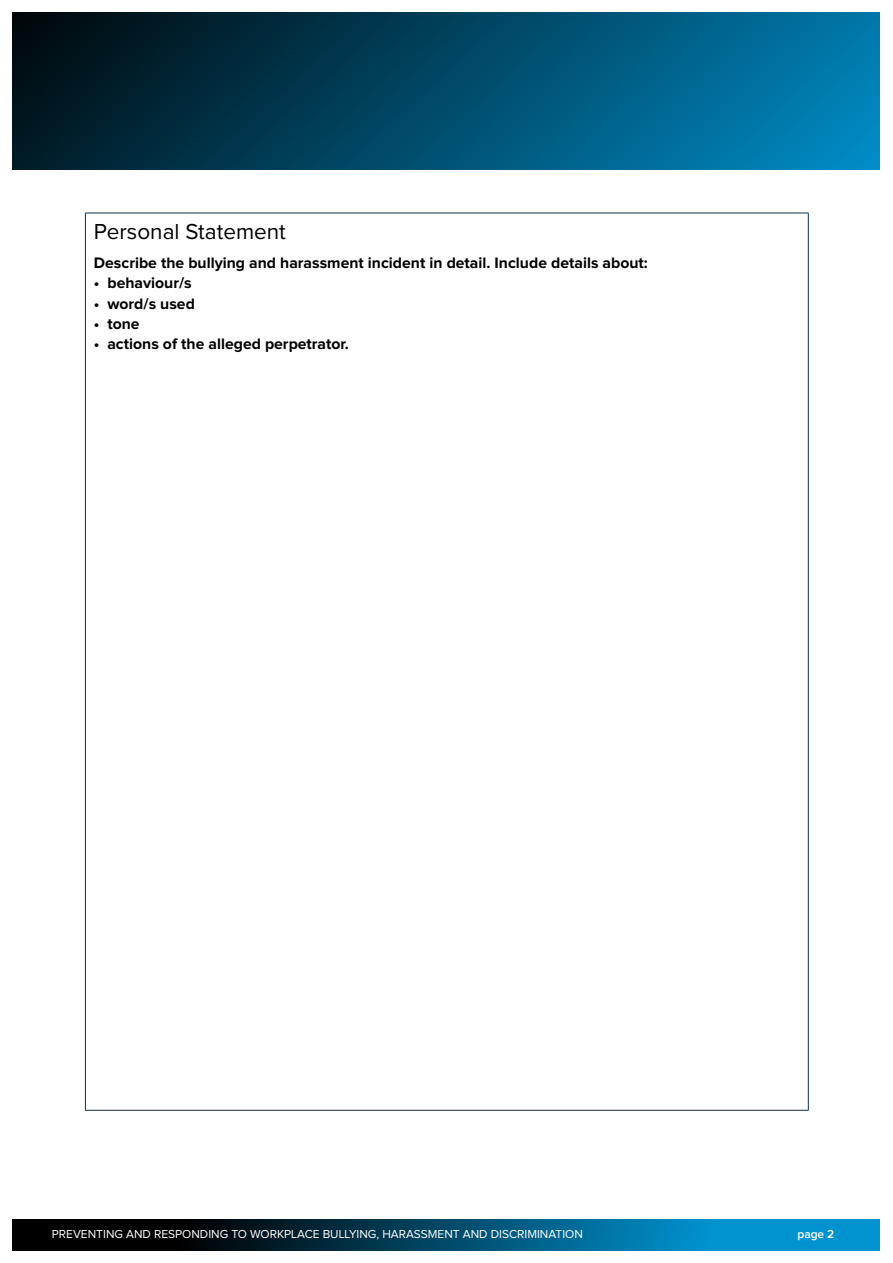
<style>
.page{position:relative;width:893px;height:1263px;background:#fff}
.page>*{position:absolute;margin:0;border:0;box-sizing:border-box;transform-origin:0 0}
.t1{font:22.5px "Proxima Nova";color:#000}
.t2{font:700 15.75px "Proxima Nova";color:#000}
.t3{font:12px "Proxima Nova";color:#fff}
.t4{font:600 12px "Proxima Nova";color:#fff}
</style>
<div class="page">
<svg style="left:13px;top:1219px;width:867px;height:31px;background:#004967"></svg>
<svg style="left:13px;top:13px;width:867px;height:157px;background:#004866"></svg>
<hr style="left:85px;top:213px;width:724px;height:1px;background:#0c3049">
<hr style="left:85px;top:213px;width:1px;height:897px;background:#0c3049">
<hr style="left:808px;top:213px;width:1px;height:897px;background:#0c3049">
<hr style="left:85px;top:1110px;width:724px;height:1px;background:#0c3049">
<h1 class="t1" style="left:94px;top:219px;width:193px">Personal Statement</h1>
<p class="t2" style="left:94px;top:254px;width:555px">Describe the bullying and harassment incident in detail. Include details about:</p>
<p class="t2" style="left:94px;top:274px;width:99px">• behaviour/s</p>
<p class="t2" style="left:94px;top:294px;width:103px">• word/s used</p>
<p class="t2" style="left:94px;top:314px;width:47px">• tone</p>
<p class="t2" style="left:94px;top:335px;width:256px">• actions of the alleged perpetrator.</p>
<p class="t3" style="left:52px;top:1227px;width:532px">PREVENTING AND RESPONDING TO WORKPLACE BULLYING, HARASSMENT AND DISCRIMINATION</p>
<p class="t4" style="left:798px;top:1227px;width:38px">page 2</p>
</div>
